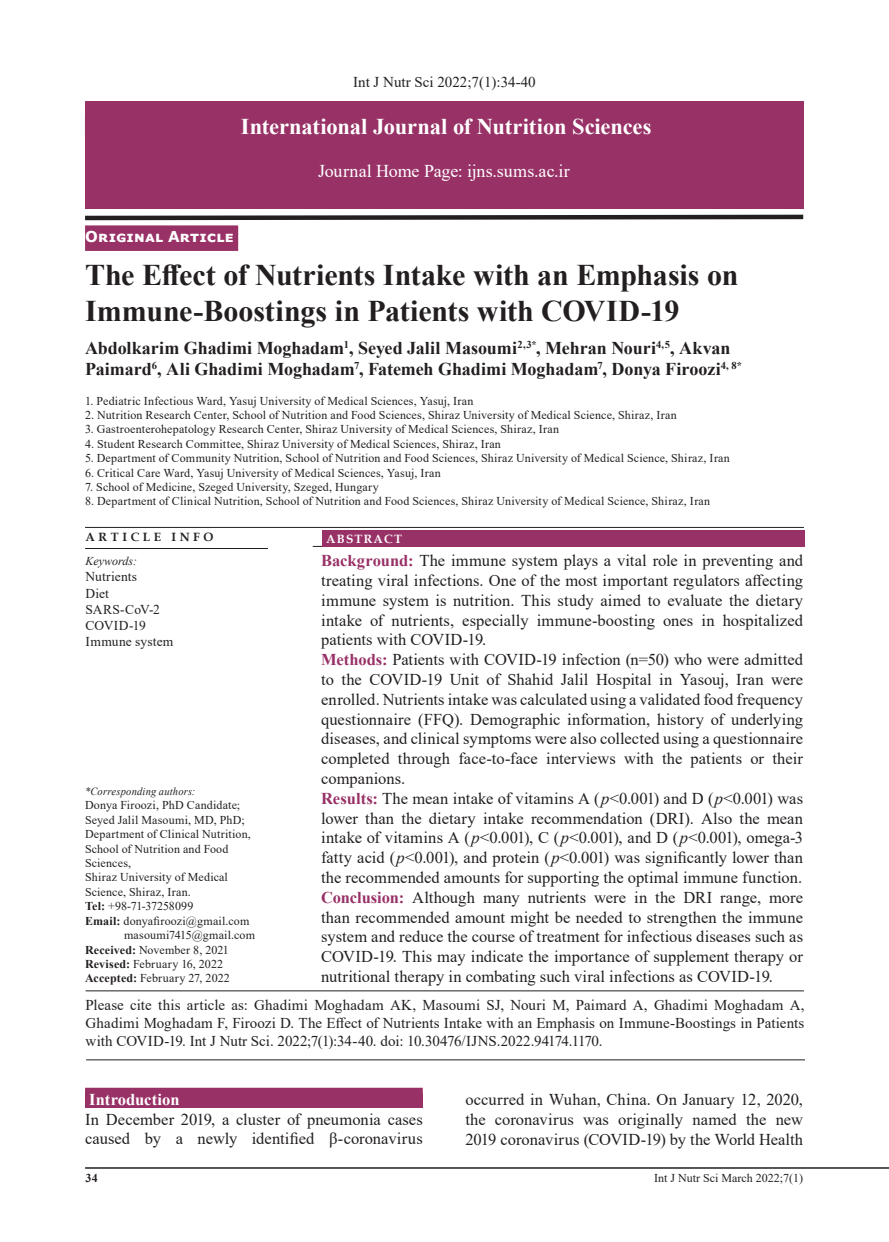
<style>
.page{position:relative;width:889px;height:1242px;background:#fff}
.page>*{position:absolute;margin:0;border:0;box-sizing:border-box;transform-origin:0 0}
.t1{font:700 30px/36px "Times New Roman";letter-spacing:-.005em;color:#231f20}
.t2{font:700 22.5px "Times New Roman";letter-spacing:-.005em;color:#fff}
.t3{font:700 18px/21px "Times New Roman";letter-spacing:-.005em;color:#231f20}
.t4{font:18px "Times New Roman";color:#fff}
.t5{font:16.5px/19.8px "Times New Roman";color:#231f20}
.t6{font:700 16.5px "Times New Roman";color:#fff}
.t7{font:15px/18px "Times New Roman";color:#231f20;text-align:justify}
.t8{font:700 15px "Verdana";letter-spacing:.01em;color:#fff}
.t9{font:13.5px/16.2px "Times New Roman";letter-spacing:.01em;color:#231f20}
.t10{font:12px "Times New Roman";letter-spacing:.01em;color:#231f20}
.t11{font:700 12px "Book Antiqua";letter-spacing:.3em;color:#231f20}
.t12{font:italic 12px "Times New Roman";color:#231f20}
.t13{font:700 12px "Book Antiqua";letter-spacing:.1em;color:#fff}
.t14{font:700 12px "Times New Roman";color:#231f20}
.t15{font:italic 10.95px "Times New Roman";letter-spacing:.015em;color:#231f20;scale:.96 1}
.s1{font-weight:700;color:#983166}
.s2{font-style:italic}
.s3{font-weight:700}
</style>
<div class="page">
<hr style="left:85px;top:1167px;width:804px;height:1px;background:#231f20">
<hr style="left:85px;top:527px;width:719px;height:1px;background:#231f20">
<hr style="left:85px;top:548px;width:183px;height:1px;background:#231f20">
<div style="left:85px;top:225px;width:153px;height:26px;background:#983166"></div>
<hr style="left:313px;top:546px;width:491px;height:1px;background:#231f20">
<div style="left:322px;top:530px;width:482px;height:17px;background:#983166"></div>
<hr style="left:86px;top:990px;width:718px;height:1px;background:#231f20">
<div style="left:85px;top:101px;width:718px;height:107px;background:#983166"></div>
<svg style="left:85px;top:214px;width:719px;height:7px"></svg>
<hr style="left:86px;top:1059px;width:719px;height:1px;background:#231f20">
<div style="left:85px;top:1093px;width:338px;height:15px;background:#983166"></div>
<div style="left:85px;top:1087px;width:338px;height:20px;background:#983166"></div>
<p class="t7" style="left:353px;top:72px;width:184px">Int J Nutr Sci 2022;7(1):34-40</p>
<h2 class="t2" style="left:241px;top:110px;width:412px">International Journal of Nutrition Sciences</h2>
<p class="t4" style="left:318px;top:158px;width:253px">Journal Home Page: ijns.sums.ac.ir</p>
<p class="t8" style="left:85px;top:226px;width:150px">Original Article</p>
<h1 class="t1" style="left:85px;top:255px;width:655px">The Effect of Nutrients Intake with an Emphasis on<br>Immune-Boostings in Patients with COVID-19</h1>
<p class="t3" style="left:85px;top:337px;width:658px">Abdolkarim Ghadimi Moghadam<sup>1</sup>, Seyed Jalil Masoumi<sup>2,3*</sup>, Mehran Nouri<sup>4,5</sup>, Akvan<br>Paimard<sup>6</sup>, Ali Ghadimi Moghadam<sup>7</sup>, Fatemeh Ghadimi Moghadam<sup>7</sup>, Donya Firoozi<sup>4,</sup> <sup>8*</sup></p>
<p class="t10" style="left:85px;top:392px;width:390px">1. Pediatric Infectious Ward, Yasuj University of Medical Sciences, Yasuj, Iran</p>
<p class="t10" style="left:85px;top:406px;width:593px">2. Nutrition Research Center, School of Nutrition and Food Sciences, Shiraz University of Medical Science, Shiraz, Iran</p>
<p class="t10" style="left:85px;top:421px;width:475px">3. Gastroenterohepatology Research Center, Shiraz University of Medical Sciences, Shiraz, Iran</p>
<p class="t10" style="left:85px;top:435px;width:417px">4. Student Research Committee, Shiraz University of Medical Sciences, Shiraz, Iran</p>
<p class="t10" style="left:85px;top:450px;width:646px">5. Department of Community Nutrition, School of Nutrition and Food Sciences, Shiraz University of Medical Science, Shiraz, Iran</p>
<p class="t10" style="left:85px;top:464px;width:357px">6. Critical Care Ward, Yasuj University of Medical Sciences, Yasuj, Iran</p>
<p class="t10" style="left:85px;top:478px;width:295px">7. School of Medicine, Szeged University, Szeged, Hungary</p>
<p class="t10" style="left:85px;top:493px;width:626px">8. Department of Clinical Nutrition, School of Nutrition and Food Sciences, Shiraz University of Medical Science, Shiraz, Iran</p>
<p class="t11" style="left:86px;top:528px;width:129px">ARTICLE INFO</p>
<p class="t13" style="left:326px;top:531px;width:77px">ABSTRACT</p>
<p class="t5" style="left:321px;top:550px;width:483px"><span class="s1">Background:</span> The immune system plays a vital role in preventing and treating viral infections. One of the most important regulators affecting immune system is nutrition. This study aimed to evaluate the dietary intake of nutrients, especially immune-boosting ones in hospitalized patients with COVID-19.<br><span class="s1">Methods:</span> Patients with COVID-19 infection (n=50) who were admitted to the COVID-19 Unit of Shahid Jalil Hospital in Yasouj, Iran were enrolled. Nutrients intake was calculated using a validated food frequency questionnaire (FFQ). Demographic information, history of underlying diseases, and clinical symptoms were also collected using a questionnaire completed through face-to-face interviews with the patients or their companions.<br><span class="s1">Results:</span> The mean intake of vitamins A (<span class="s2">p</span>&lt;0.001) and D (<span class="s2">p</span>&lt;0.001) was lower than the dietary intake recommendation (DRI). Also the mean intake of vitamins A (<span class="s2">p</span>&lt;0.001), C (<span class="s2">p</span>&lt;0.001), and D (<span class="s2">p</span>&lt;0.001), omega-3 fatty acid (<span class="s2">p</span>&lt;0.001), and protein (<span class="s2">p</span>&lt;0.001) was significantly lower than the recommended amounts for supporting the optimal immune function.<br><span class="s1">Conclusion:</span> Although many nutrients were in the DRI range, more than recommended amount might be needed to strengthen the immune system and reduce the course of treatment for infectious diseases such as COVID-19. This may indicate the importance of supplement therapy or nutritional therapy in combating such viral infections as COVID-19.</p>
<p class="t12" style="left:86px;top:553px;width:53px">Keywords:</p>
<p class="t9" style="left:86px;top:568px;width:89px">Nutrients<br>Diet<br>SARS-CoV-2<br>COVID-19<br>Immune system</p>
<p class="t15" style="left:85px;top:784px;width:116px">*Corresponding authors:</p>
<p class="t10" style="left:85px;top:797px;width:157px">Donya Firoozi, PhD Candidate;</p>
<p class="t10" style="left:85px;top:811px;width:161px">Seyed Jalil Masoumi, MD, PhD;</p>
<p class="t10" style="left:85px;top:826px;width:167px">Department of Clinical Nutrition,</p>
<p class="t10" style="left:85px;top:840px;width:145px">School of Nutrition and Food</p>
<p class="t10" style="left:85px;top:854px;width:48px">Sciences,</p>
<p class="t10" style="left:85px;top:869px;width:144px">Shiraz University of Medical</p>
<p class="t10" style="left:85px;top:883px;width:107px">Science, Shiraz, Iran.</p>
<p class="t10" style="left:85px;top:898px;width:110px"><span class="s3">Tel:</span> +98-71-37258099</p>
<p class="t10" style="left:85px;top:912px;width:166px"><span class="s3">Email:</span> donyafiroozi@gmail.com</p>
<p class="t10" style="left:124px;top:926px;width:132px">masoumi7415@gmail.com</p>
<p class="t10" style="left:85px;top:941px;width:145px"><span class="s3">Received:</span> November 8, 2021</p>
<p class="t10" style="left:85px;top:955px;width:139px"><span class="s3">Revised:</span> February 16, 2022</p>
<p class="t10" style="left:85px;top:970px;width:146px"><span class="s3">Accepted:</span> February 27, 2022</p>
<p class="t7" style="left:86px;top:995px;width:720px">Please cite this article as: Ghadimi Moghadam AK, Masoumi SJ, Nouri M, Paimard A, Ghadimi Moghadam A, Ghadimi Moghadam F, Firoozi D. The Effect of Nutrients Intake with an Emphasis on Immune-Boostings in Patients with COVID-19. Int J Nutr Sci. 2022;7(1):34-40. doi: 10.30476/IJNS.2022.94174.1170.</p>
<p class="t6" style="left:89px;top:1087px;width:92px">Introduction</p>
<p class="t5" style="left:85px;top:1108px;width:339px">In December 2019, a cluster of pneumonia cases caused by a newly identified β-coronavirus</p>
<p class="t5" style="left:465px;top:1089px;width:339px;text-align:justify">occurred in Wuhan, China. On January 12, 2020, the coronavirus was originally named the new 2019 coronavirus (COVID-19) by the World Health</p>
<p class="t14" style="left:86px;top:1169px;width:14px">34</p>
<p class="t10" style="left:654px;top:1169px;width:150px">Int J Nutr Sci March 2022;7(1)</p>
</div>
